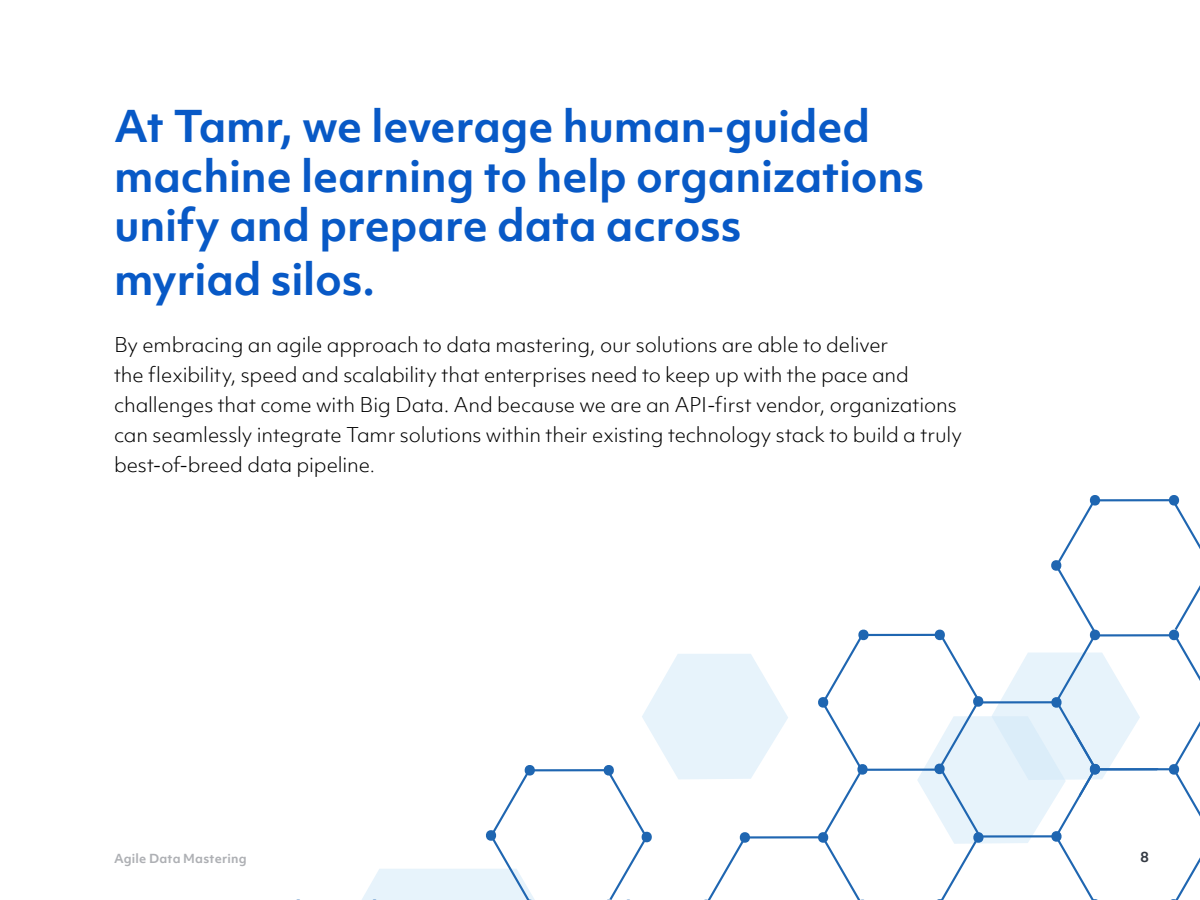
<style>
.page{position:relative;width:1200px;height:900px;background:#fff}
.page>*{position:absolute;margin:0;border:0;box-sizing:border-box;transform-origin:0 0}
.t1{font:700 42px/49.5px "Objektiv Mk 1";letter-spacing:-.005em;color:#0859c6}
.t2{font:300 19.5px/30px "Objektiv Mk 1";letter-spacing:-.005em;color:#000}
.t3{font:700 13.5px "Objektiv Mk 1";color:#343a43}
.t4{font:700 12px "Objektiv Mk 1";letter-spacing:.02em;color:#aeb0b4}
.s1{font-size:18px}
</style>
<div class="page">
<hr style="left:745px;top:836px;width:78px;height:3px;background:#1f66b1">
<hr style="left:861px;top:769px;width:79px;height:2px;background:#1f66b1">
<hr style="left:1096px;top:768px;width:78px;height:2px;background:#1f66b1">
<hr style="left:1096px;top:634px;width:78px;height:3px;background:#1f66b1">
<hr style="left:1094px;top:499px;width:79px;height:2px;background:#1f66b1">
<hr style="left:867px;top:634px;width:73px;height:2px;background:#1f66b1">
<svg style="left:816px;top:630px;width:54px;height:270px"></svg>
<svg style="left:1167px;top:495px;width:33px;height:54px"></svg>
<svg style="left:1171px;top:857px;width:29px;height:43px"></svg>
<svg style="left:1167px;top:721px;width:33px;height:96px"></svg>
<svg style="left:1167px;top:585px;width:33px;height:96px"></svg>
<svg style="left:917px;top:495px;width:241px;height:405px"></svg>
<hr style="left:529px;top:769px;width:78px;height:2px;background:#1f66b1">
<svg style="left:362px;top:765px;width:225px;height:135px"></svg>
<svg style="left:602px;top:654px;width:186px;height:246px"></svg>
<h1 class="t1" style="left:114px;top:101px;width:812px">At Tamr, we leverage human-guided machine learning to help organizations unify and prepare data across</h1>
<h1 class="t1" style="left:114px;top:254px;width:263px">myriad silos.</h1>
<p class="t2" style="left:114px;top:330px;width:849px">By embracing an agile approach to data mastering, our solutions are able to deliver<br>the flexibility, speed and scalability that enterprises need to keep up with the pace and challenges that come with Big Data. And because we are an API-first vendor, organizations can seamlessly integrate Tamr solutions within their existing technology stack to build a truly best-of-breed data pipeline<span class="s1">.</span></p>
<p class="t4" style="left:114px;top:850px;width:134px">Agile Data Mastering</p>
<p class="t3" style="left:1141px;top:847px;width:10px">8</p>
</div>
